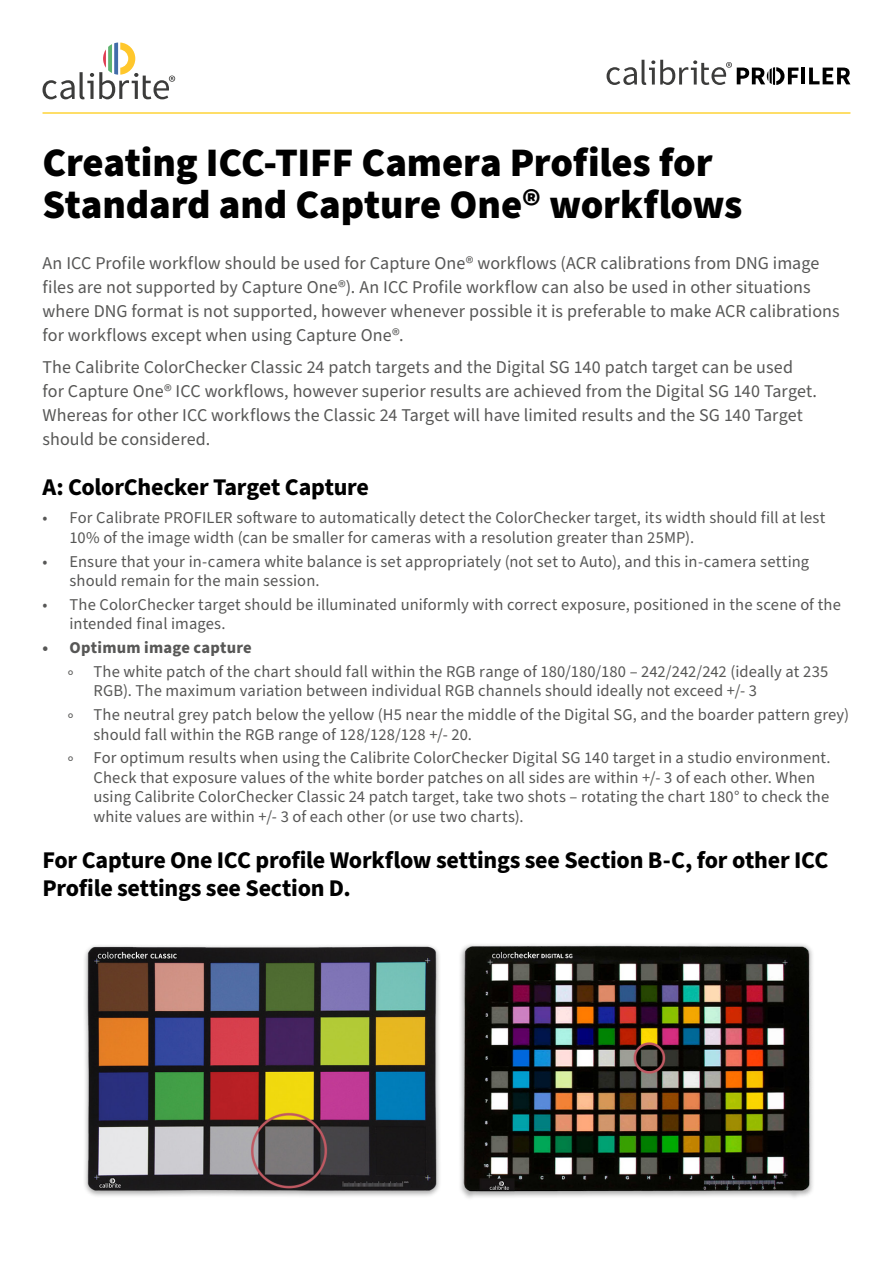
<style>
.page{position:relative;width:893px;height:1263px;background:#fff}
.page>*{position:absolute;margin:0;border:0;box-sizing:border-box;transform-origin:0 0}
.t1{font:900 40.5px/42px "Source Sans Pro";letter-spacing:-.005em;color:#000}
.t2{font:700 24px/28.8px "Source Sans Pro";letter-spacing:-.01em;color:#000}
.t3{font:18px/24px "Source Sans Pro";letter-spacing:.005em;color:#575756}
.t4{font:16.5px/19.5px "Source Sans Pro";letter-spacing:.005em;color:#575756}
.t5{font:700 16.5px "Source Sans Pro";letter-spacing:.01em;color:#575756}
</style>
<div class="page">
<svg style="left:43px;top:43px;width:132px;height:56px"></svg>
<hr style="left:43px;top:112px;width:807px;height:2px;background:#fed437">
<hr style="left:802px;top:68px;width:3px;height:16px;background:#000">
<svg style="left:809px;top:68px;width:41px;height:16px"></svg>
<svg style="left:607px;top:60px;width:191px;height:25px"></svg>
<img style="left:84px;top:944px;width:729px;height:254px">
<h1 class="t1" style="left:43px;top:142px;width:701px">Creating ICC-TIFF Camera Profiles for<br>Standard and Capture One® workflows</h1>
<p class="t3" style="left:43px;top:251px;width:799px">An ICC Profile workflow should be used for Capture One® workflows (ACR calibrations from DNG image files are not supported by Capture One®). An ICC Profile workflow can also be used in other situations where DNG format is not supported, however whenever possible it is preferable to make ACR calibrations for workflows except when using Capture One®.</p>
<p class="t3" style="left:43px;top:356px;width:776px">The Calibrite ColorChecker Classic 24 patch targets and the Digital SG 140 patch target can be used for Capture One® ICC workflows, however superior results are achieved from the Digital SG 140 Target.<br>Whereas for other ICC workflows the Classic 24 Target will have limited results and the SG 140 Target should be considered.</p>
<h2 class="t2" style="left:43px;top:473px;width:328px">A: ColorChecker Target Capture</h2>
<p class="t4" style="left:70px;top:508px;width:757px;text-indent:-27px">• For Calibrate PROFILER software to automatically detect the ColorChecker target, its width should fill at lest<br>10% of the image width (can be smaller for cameras with a resolution greater than 25MP).</p>
<p class="t4" style="left:70px;top:552px;width:741px;text-indent:-27px">• Ensure that your in-camera white balance is set appropriately (not set to Auto), and this in-camera setting should remain for the main session.</p>
<p class="t4" style="left:70px;top:595px;width:773px;text-indent:-27px">• The ColorChecker target should be illuminated uniformly with correct exposure, positioned in the scene of the intended final images.</p>
<p class="t5" style="left:43px;top:636px;width:211px">• Optimum image capture</p>
<p class="t4" style="left:94px;top:662px;width:736px;text-indent:-26px">◦ The white patch of the chart should fall within the RGB range of 180/180/180 – 242/242/242 (ideally at 235<br>RGB). The maximum variation between individual RGB channels should ideally not exceed +/- 3</p>
<p class="t4" style="left:94px;top:705px;width:757px;text-indent:-26px">◦ The neutral grey patch below the yellow (H5 near the middle of the Digital SG, and the boarder pattern grey) should fall within the RGB range of 128/128/128 +/- 20.</p>
<p class="t4" style="left:94px;top:749px;width:738px;text-indent:-26px">◦ For optimum results when using the Calibrite ColorChecker Digital SG 140 target in a studio environment.<br>Check that exposure values of the white border patches on all sides are within +/- 3 of each other. When using Calibrite ColorChecker Classic 24 patch target, take two shots – rotating the chart 180° to check the white values are within +/- 3 of each other (or use two charts).</p>
<h2 class="t2" style="left:43px;top:846px;width:787px">For Capture One ICC profile Workflow settings see Section B-C, for other ICC<br>Profile settings see Section D.</h2>
</div>
